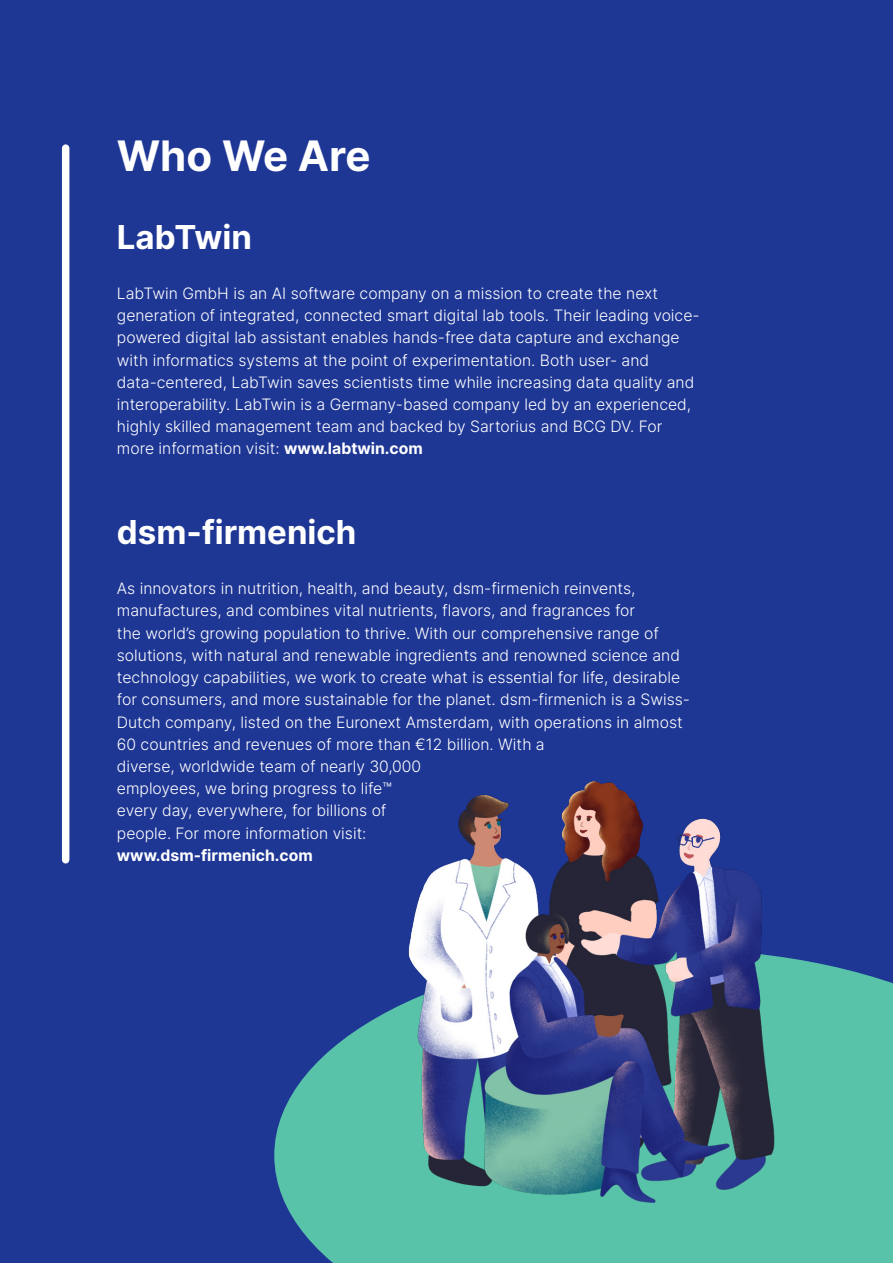
<style>
.page{position:relative;width:893px;height:1263px;background:#1e3694}
.page>*{position:absolute;margin:0;border:0;box-sizing:border-box;transform-origin:0 0}
.t1{font:700 42px "Inter";color:#fff}
.t2{font:700 33px "Inter";color:#fff}
.t3{font:300 15.75px/22.2px "Inter";color:#fff}
.t4{font:700 15.75px "Inter";color:#fff}
.s1{font-weight:700}
</style>
<div class="page">
<svg style="left:274px;top:966px;width:619px;height:297px;fill:#59c3a9"></svg>
<img style="left:356px;top:781px;width:477px;height:477px">
<div style="left:62px;top:148px;width:7px;height:712px;background:#fff"></div>
<h1 class="t1" style="left:117px;top:125px;width:255px">Who We Are</h1>
<h2 class="t2" style="left:117px;top:213px;width:137px">LabTwin</h2>
<p class="t3" style="left:117px;top:282px;width:584px">LabTwin GmbH is an AI software company on a mission to create the next generation of integrated, connected smart digital lab tools. Their leading voice&shy;powered digital lab assistant enables hands-free data capture and exchange with informatics systems at the point of experimentation. Both user- and data-centered, LabTwin saves scientists time while increasing data quality and interoperability. LabTwin is a Germany-based company led by an experienced, highly skilled management team and backed by Sartorius and BCG DV. For more information visit: <span class="s1">www.labtwin.com</span></p>
<h2 class="t2" style="left:117px;top:508px;width:241px">dsm-firmenich</h2>
<p class="t3" style="left:117px;top:577px;width:575px">As innovators in nutrition, health, and beauty, dsm-firmenich reinvents, manufactures, and combines vital nutrients, flavors, and fragrances for<br>the world’s growing population to thrive. With our comprehensive range of solutions, with natural and renewable ingredients and renowned science and technology capabilities, we work to create what is essential for life, desirable for consumers, and more sustainable for the planet. dsm-firmenich is a Swiss-Dutch company, listed on the Euronext Amsterdam, with operations in almost 60 countries and revenues of more than €12 billion. With a<br>diverse, worldwide team of nearly 30,000<br>employees, we bring progress to life™<br>every day, everywhere, for billions of<br>people. For more information visit:</p>
<p class="t4" style="left:117px;top:844px;width:197px">www.dsm-firmenich.com</p>
</div>
